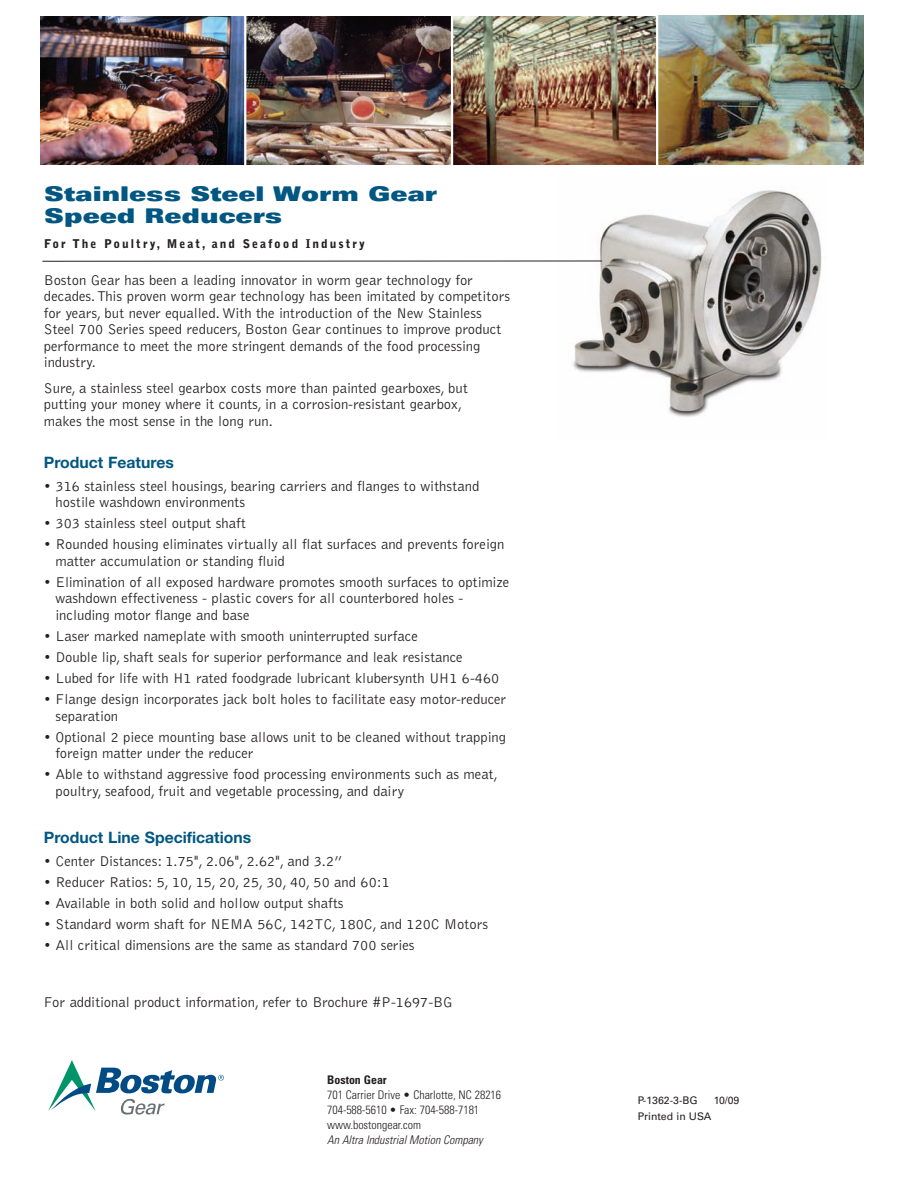
<style>
.page{position:relative;width:918px;height:1188px;background:#fff}
.page>*{position:absolute;margin:0;border:0;box-sizing:border-box;transform-origin:0 0}
.t1{font:20.25px/21.9px "Univers LT Std X Black Ex";color:#015781}
.t2{font:700 15.75px "Helvetica Neue";color:#015781}
.t3{font:300 14.7px/16.5px "Bell Gothic";color:#231f20}
.t4{font:900 12px "Bell Gothic";letter-spacing:.165em;color:#231f20}
.t5{font:300 condensed 11.85px/14.9px "Univers LT";color:#231f20}
.t6{font:italic 300 condensed 11.85px "Univers LT";color:#231f20}
.t7{font:700 condensed 11.85px "Univers LT";color:#231f20}
.t8{font:10.5px "Univers LT";color:#231f20}
</style>
<div class="page">
<svg style="left:48px;top:1060px;width:176px;height:55px"></svg>
<img style="left:41px;top:16px;width:823px;height:148px">
<hr style="left:244px;top:8px;width:2px;height:162px;background:#fff">
<hr style="left:451px;top:8px;width:2px;height:162px;background:#fff">
<hr style="left:656px;top:5px;width:2px;height:162px;background:#fff">
<img style="left:557px;top:190px;width:265px;height:227px">
<hr style="left:42px;top:261px;width:560px;height:1px;background:#231f20">
<h1 class="t1" style="left:44px;top:185px;width:395px">Stainless Steel Worm Gear<br>Speed Reducers</h1>
<p class="t4" style="left:44px;top:239px;width:323px">For The Poultry, Meat, and Seafood Industry</p>
<p class="t3" style="left:44px;top:273px;width:468px">Boston Gear has been a leading innovator in worm gear technology for decades.This proven worm gear technology has been imitated by competitors for years, but never equalled. With the introduction of the New Stainless Steel 700 Series speed reducers, Boston Gear continues to improve product performance to meet the more stringent demands of the food processing industry.</p>
<p class="t3" style="left:44px;top:381px;width:426px">Sure, a stainless steel gearbox costs more than painted gearboxes, but putting your money where it counts, in a corrosion-resistant gearbox, makes the most sense in the long run.</p>
<p class="t2" style="left:44px;top:457px;width:131px">Product Features</p>
<p class="t3" style="left:56px;top:478px;width:425px;text-indent:-12px">• 316 stainless steel housings, bearing carriers and flanges to withstand hostile washdown environments</p>
<p class="t3" style="left:44px;top:516px;width:204px">• 303 stainless steel output shaft</p>
<p class="t3" style="left:56px;top:537px;width:450px;text-indent:-12px">• Rounded housing eliminates virtually all flat surfaces and prevents foreign matter accumulation or standing fluid</p>
<p class="t3" style="left:56px;top:575px;width:455px;text-indent:-12px">• Elimination of all exposed hardware promotes smooth surfaces to optimize washdown effectiveness - plastic covers for all counterbored holes - including motor flange and base</p>
<p class="t3" style="left:44px;top:629px;width:375px">• Laser marked nameplate with smooth uninterrupted surface</p>
<p class="t3" style="left:44px;top:650px;width:420px">• Double lip, shaft seals for superior performance and leak resistance</p>
<p class="t3" style="left:44px;top:671px;width:457px">• Lubed for life with H1 rated foodgrade lubricant klubersynth UH1 6-460</p>
<p class="t3" style="left:56px;top:692px;width:452px;text-indent:-12px">• Flange design incorporates jack bolt holes to facilitate easy motor-reducer separation</p>
<p class="t3" style="left:56px;top:729px;width:452px;text-indent:-12px">• Optional 2 piece mounting base allows unit to be cleaned without trapping foreign matter under the reducer</p>
<p class="t3" style="left:56px;top:767px;width:444px;text-indent:-12px">• Able to withstand aggressive food processing environments such as meat, poultry, seafood, fruit and vegetable processing, and dairy</p>
<p class="t2" style="left:44px;top:831px;width:209px">Product Line Specifications</p>
<p class="t3" style="left:44px;top:853px;width:300px">• Center Distances: 1.75", 2.06", 2.62", and 3.2”</p>
<p class="t3" style="left:44px;top:874px;width:347px">• Reducer Ratios: 5, 10, 15, 20, 25, 30, 40, 50 and 60:1</p>
<p class="t3" style="left:44px;top:895px;width:301px">• Available in both solid and hollow output shafts</p>
<p class="t3" style="left:44px;top:916px;width:446px">• Standard worm shaft for NEMA 56C, 142TC, 180C, and 120C Motors</p>
<p class="t3" style="left:44px;top:937px;width:372px">• All critical dimensions are the same as standard 700 series</p>
<p class="t3" style="left:44px;top:995px;width:410px">For additional product information, refer to Brochure #P-1697-BG</p>
<p class="t7" style="left:327px;top:1075px;width:61px">Boston Gear</p>
<p class="t5" style="left:327px;top:1088px;width:175px">701 Carrier Drive • Charlotte, NC 28216<br>704-588-5610 • Fax: 704-588-7181 www.bostongear.com</p>
<p class="t6" style="left:327px;top:1136px;width:157px">An Altra Industrial Motion Company</p>
<p class="t8" style="left:638px;top:1096px;width:61px">P-1362-3-BG</p>
<p class="t8" style="left:714px;top:1096px;width:27px">10/09</p>
<p class="t8" style="left:638px;top:1113px;width:75px">Printed in USA</p>
</div>
